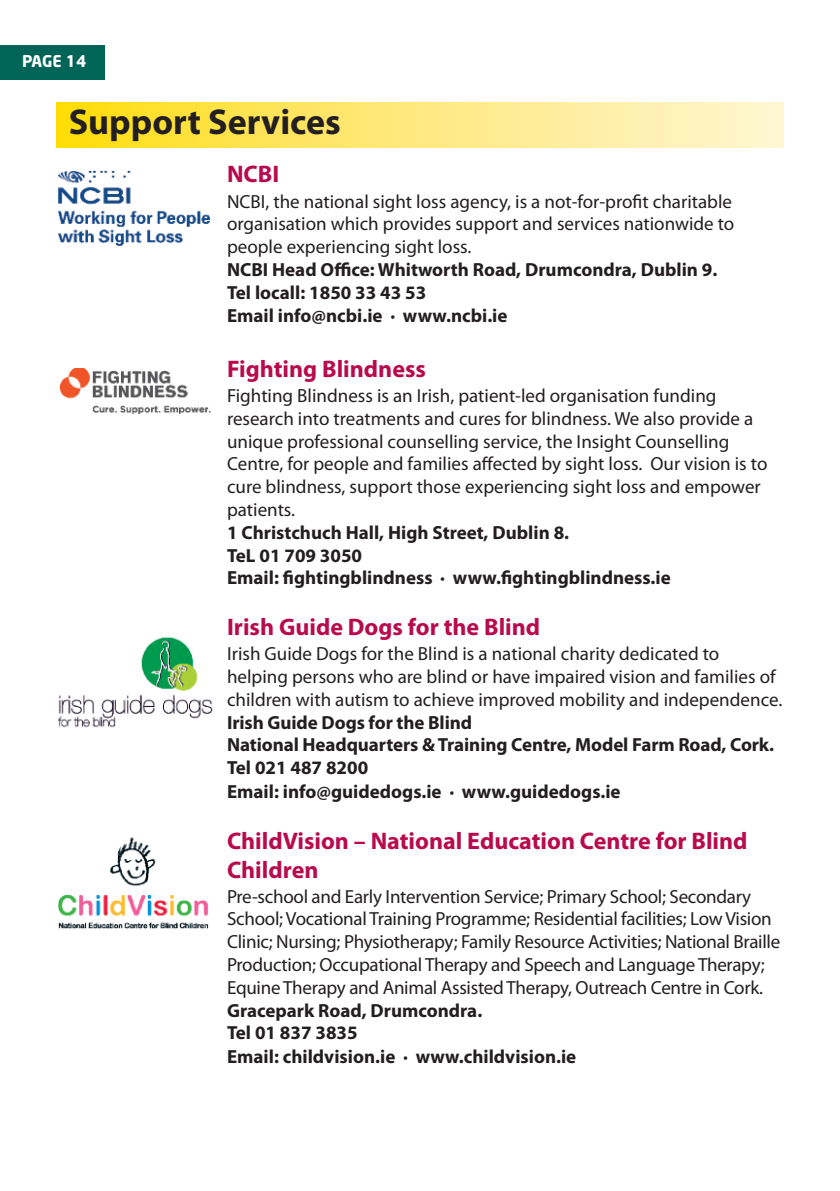
<style>
.page{position:relative;width:840px;height:1191px;background:#fff}
.page>*{position:absolute;margin:0;border:0;box-sizing:border-box;transform-origin:0 0}
.t1{font:700 36px "Myriad Pro";color:#231f20}
.t2{font:700 24px/28.8px "Myriad Pro";color:#b80a4d}
.t3{font:19px/22.8px "Myriad Pro";color:#231f20}
.t4{font:700 19px/22.8px "Myriad Pro";color:#231f20}
.t5{font:700 16px "Neo Sans";letter-spacing:-.01em;color:#fff}
</style>
<div class="page">
<div style="left:0;top:45px;width:105px;height:34px;background:#006557"></div>
<svg style="left:57px;top:102px;width:725px;height:45px;background:#fee979"></svg>
<img style="left:58px;top:837px;width:151px;height:92px">
<img style="left:59px;top:368px;width:151px;height:46px">
<img style="left:57px;top:170px;width:154px;height:76px">
<img style="left:58px;top:637px;width:155px;height:91px">
<p class="t5" style="left:22px;top:52px;width:66px">PAGE 14</p>
<h1 class="t1" style="left:69px;top:108px;width:273px">Support Services</h1>
<p class="t2" style="left:227px;top:162px;width:54px">NCBI</p>
<p class="t3" style="left:227px;top:191px;width:508px;text-align:justify">NCBI, the national sight loss agency, is a not-for-profit charitable organisation which provides support and services nationwide to people experiencing sight loss.</p>
<p class="t4" style="left:227px;top:260px;width:491px">NCBI Head Office: Whitworth Road, Drumcondra, Dublin 9.<br>Tel locall: 1850 33 43 53<br>Email info@ncbi.ie · www.ncbi.ie</p>
<p class="t2" style="left:227px;top:356px;width:200px">Fighting Blindness</p>
<p class="t3" style="left:227px;top:386px;width:541px">Fighting Blindness is an Irish, patient-led organisation funding research into treatments and cures for blindness. We also provide a unique professional counselling service, the Insight Counselling Centre, for people and families affected by sight loss. Our vision is to cure blindness, support those experiencing sight loss and empower patients.</p>
<p class="t4" style="left:227px;top:522px;width:445px">1 Christchuch Hall, High Street, Dublin 8.<br>TeL 01 709 3050<br>Email: fightingblindness · www.fightingblindness.ie</p>
<p class="t2" style="left:227px;top:614px;width:314px">Irish Guide Dogs for the Blind</p>
<p class="t3" style="left:227px;top:644px;width:556px">Irish Guide Dogs for the Blind is a national charity dedicated to helping persons who are blind or have impaired vision and families of children with autism to achieve improved mobility and independence.</p>
<p class="t4" style="left:227px;top:712px;width:548px">Irish Guide Dogs for the Blind<br>National Headquarters &amp; Training Centre, Model Farm Road, Cork.<br>Tel 021 487 8200<br>Email: info@guidedogs.ie · www.guidedogs.ie</p>
<p class="t2" style="left:227px;top:828px;width:522px">ChildVision – National Education Centre for Blind<br>Children</p>
<p class="t3" style="left:227px;top:886px;width:554px">Pre-school and Early Intervention Service; Primary School; Secondary School; Vocational Training Programme; Residential facilities; Low Vision Clinic; Nursing; Physiotherapy; Family Resource Activities; National Braille Production; Occupational Therapy and Speech and Language Therapy; Equine Therapy and Animal Assisted Therapy, Outreach Centre in Cork.</p>
<p class="t4" style="left:227px;top:1000px;width:350px">Gracepark Road, Drumcondra.<br>Tel 01 837 3835<br>Email: childvision.ie · www.childvision.ie</p>
</div>
